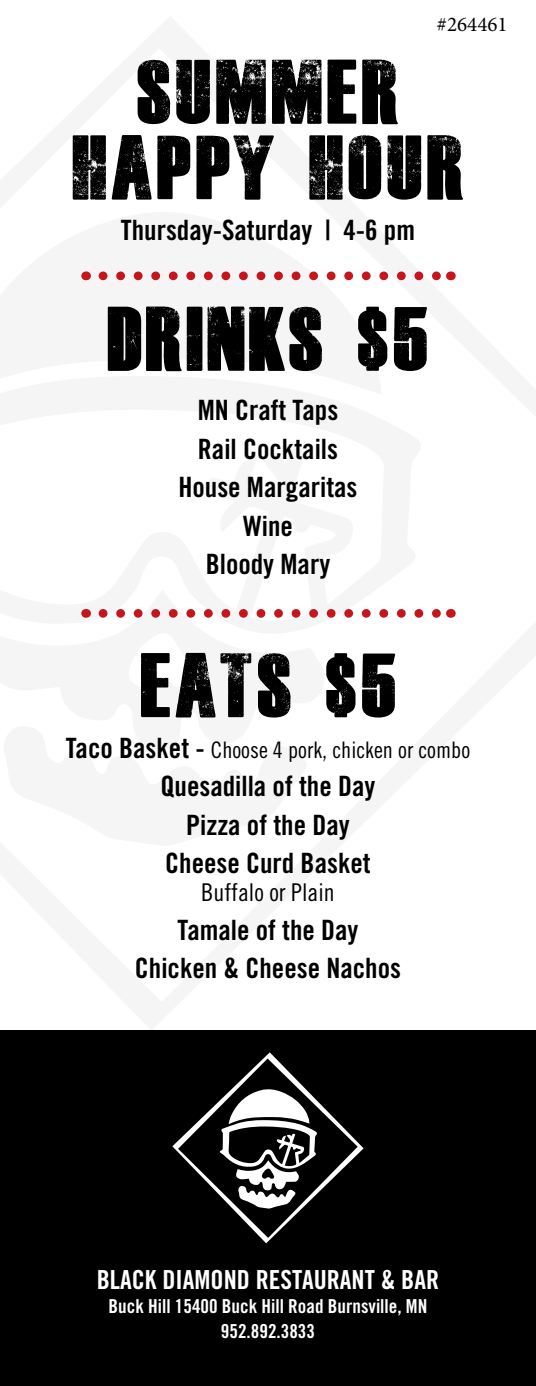
<style>
.page{position:relative;width:536px;height:1386px;background:#fff}
.page>*{position:absolute;margin:0;border:0;box-sizing:border-box;transform-origin:0 0}
.t1{font:63px/75.6px "Dead Kansas";letter-spacing:.025em;color:#000;text-align:center}
.t2{font:28px/38.5px "Trade Gothic Bold Cond Twenty";color:#000;text-align:center}
.t3{font:26.25px "Trade Gothic Bold Cond Twenty";color:#fff}
.t4{font:24.5px "Trade Gothic LT Std Cn 18";color:#000}
.t5{font:22.75px "Trade Gothic LT Std Cn 18";color:#000}
.t6{font:21px "Minion Pro";color:#000}
.t7{font:19.25px/24.5px "Trade Gothic Bold Cond Twenty";color:#fff;text-align:center}
.s1{font-family:"Trade Gothic Bold Cond Twenty";font-size:28px}
</style>
<div class="page">
<div style="left:0;top:1031px;width:536px;height:355px;background:#000"></div>
<svg style="left:172px;top:1052px;width:191px;height:191px"></svg>
<svg style="left:219px;top:1088px;width:98px;height:121px"></svg>
<svg style="left:103px;top:271px;width:338px;height:9px"></svg>
<svg style="left:103px;top:609px;width:338px;height:9px"></svg>
<p class="t6" style="left:437px;top:10px;width:72px">#264461</p>
<h1 class="t1" style="left:70px;top:55px;width:397px">SUMMER<br>HAPPY HOUR</h1>
<p class="t2" style="left:121px;top:211px;width:295px">Thursday-Saturday | 4-6 pm</p>
<h1 class="t1" style="left:107px;top:302px;width:323px">DRINKS $5</h1>
<p class="t2" style="left:178px;top:391px;width:180px">MN Craft Taps<br>Rail Cocktails<br>House Margaritas<br>Wine<br>Bloody Mary</p>
<h1 class="t1" style="left:139px;top:648px;width:259px">EATS $5</h1>
<p class="t5" style="left:66px;top:736px;width:406px"><span class="s1">Taco Basket -</span> Choose 4 pork, chicken or combo</p>
<p class="t2" style="left:160px;top:767px;width:216px">Quesadilla of the Day<br>Pizza of the Day<br>Cheese Curd Basket</p>
<p class="t4" style="left:201px;top:878px;width:135px">Buffalo or Plain</p>
<p class="t2" style="left:135px;top:911px;width:267px">Tamale of the Day<br>Chicken &amp; Cheese Nachos</p>
<p class="t3" style="left:97px;top:1264px;width:344px">BLACK DIAMOND RESTAURANT &amp; BAR</p>
<p class="t7" style="left:109px;top:1294px;width:320px">Buck Hill 15400 Buck Hill Road Burnsville, MN<br>952.892.3833</p>
</div>
